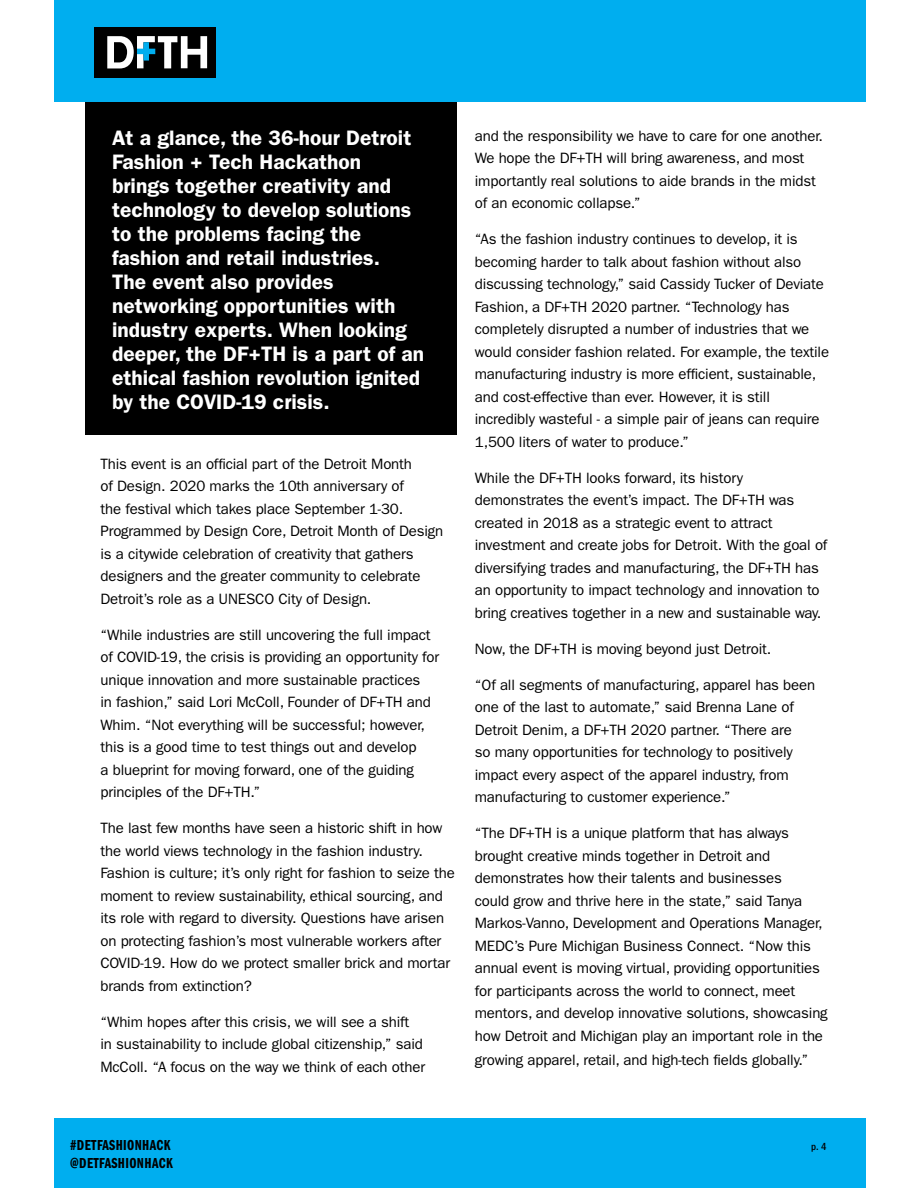
<style>
.page{position:relative;width:918px;height:1188px;background:#fff}
.page>*{position:absolute;margin:0;border:0;box-sizing:border-box;transform-origin:0 0}
.t1{font:600 21px/24px "ITC Franklin Gothic Std";color:#fff}
.t2{font:15px/22.5px "ITC Franklin Gothic Std";letter-spacing:-.01em;color:#000}
.t3{font:15px/18px "ITC Franklin Gothic Std Dm Cp";letter-spacing:.025em;color:#000}
.t4{font:500 condensed 10.5px "ITC Franklin Gothic Std";color:#000}
</style>
<div class="page">
<div style="left:85px;top:0;width:372px;height:434px;background:#000"></div>
<div style="left:54px;top:1119px;width:811px;height:69px;background:#00aeef"></div>
<div style="left:54px;top:0;width:811px;height:102px;background:#00aeef"></div>
<div style="left:94px;top:27px;width:122px;height:51px;background:#000"></div>
<svg style="left:107px;top:36px;width:100px;height:32px"></svg>
<p class="t1" style="left:112px;top:126px;width:314px">At a glance, the 36-hour Detroit<br>Fashion + Tech Hackathon<br>brings together creativity and technology to develop solutions to the problems facing the fashion and retail industries.<br>The event also provides networking opportunities with industry experts. When looking deeper, the DF+TH is a part of an ethical fashion revolution ignited by the COVID-19 crisis.</p>
<p class="t2" style="left:100px;top:452px;width:344px">This event is an official part of the Detroit Month<br>of Design. 2020 marks the 10th anniversary of<br>the festival which takes place September 1-30.<br>Programmed by Design Core, Detroit Month of Design is a citywide celebration of creativity that gathers designers and the greater community to celebrate Detroit’s role as a UNESCO City of Design.</p>
<p class="t2" style="left:100px;top:623px;width:340px">“While industries are still uncovering the full impact of COVID-19, the crisis is providing an opportunity for unique innovation and more sustainable practices<br>in fashion,” said Lori McColl, Founder of DF+TH and Whim. “Not everything will be successful; however, this is a good time to test things out and develop<br>a blueprint for moving forward, one of the guiding principles of the DF+TH.”</p>
<p class="t2" style="left:100px;top:817px;width:356px">The last few months have seen a historic shift in how the world views technology in the fashion industry.<br>Fashion is culture; it’s only right for fashion to seize the moment to review sustainability, ethical sourcing, and its role with regard to diversity. Questions have arisen on protecting fashion’s most vulnerable workers after COVID-19. How do we protect smaller brick and mortar brands from extinction?</p>
<p class="t2" style="left:100px;top:1010px;width:326px">“Whim hopes after this crisis, we will see a shift<br>in sustainability to include global citizenship,” said<br>McColl. “A focus on the way we think of each other</p>
<p class="t2" style="left:475px;top:124px;width:350px">and the responsibility we have to care for one another.<br>We hope the DF+TH will bring awareness, and most importantly real solutions to aide brands in the midst of an economic collapse.”</p>
<p class="t2" style="left:475px;top:228px;width:356px">“As the fashion industry continues to develop, it is becoming harder to talk about fashion without also discussing technology,” said Cassidy Tucker of Deviate Fashion, a DF+TH 2020 partner. “Technology has completely disrupted a number of industries that we would consider fashion related. For example, the textile manufacturing industry is more efficient, sustainable, and cost-effective than ever. However, it is still incredibly wasteful - a simple pair of jeans can require 1,500 liters of water to produce.”</p>
<p class="t2" style="left:475px;top:466px;width:354px">While the DF+TH looks forward, its history demonstrates the event’s impact. The DF+TH was created in 2018 as a strategic event to attract investment and create jobs for Detroit. With the goal of diversifying trades and manufacturing, the DF+TH has an opportunity to impact technology and innovation to bring creatives together in a new and sustainable way.</p>
<p class="t2" style="left:475px;top:637px;width:298px">Now, the DF+TH is moving beyond just Detroit.</p>
<p class="t2" style="left:475px;top:673px;width:342px">“Of all segments of manufacturing, apparel has been one of the last to automate,” said Brenna Lane of Detroit Denim, a DF+TH 2020 partner. “There are<br>so many opportunities for technology to positively impact every aspect of the apparel industry, from manufacturing to customer experience.”</p>
<p class="t2" style="left:475px;top:822px;width:354px">“The DF+TH is a unique platform that has always brought creative minds together in Detroit and demonstrates how their talents and businesses<br>could grow and thrive here in the state,” said Tanya Markos-Vanno, Development and Operations Manager, MEDC’s Pure Michigan Business Connect. “Now this annual event is moving virtual, providing opportunities for participants across the world to connect, meet mentors, and develop innovative solutions, showcasing how Detroit and Michigan play an important role in the</p>
<p class="t2" style="left:475px;top:1048px;width:335px">growing apparel, retail, and high-tech fields globally.”</p>
<p class="t3" style="left:70px;top:1136px;width:104px">#DETFASHIONHACK @DETFASHIONHACK</p>
<p class="t4" style="left:811px;top:1140px;width:17px">p. 4</p>
</div>
